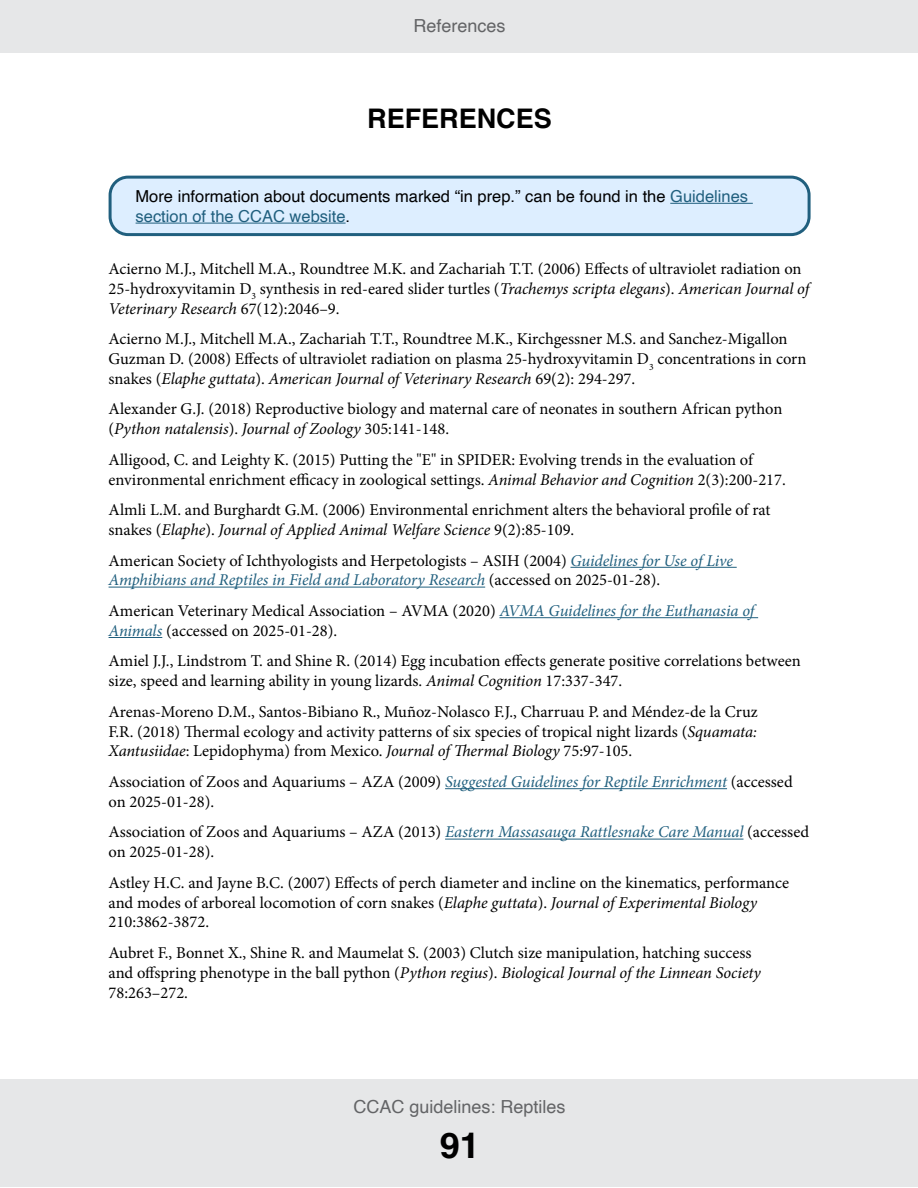
<style>
.page{position:relative;width:918px;height:1188px;background:#fff}
.page>*{position:absolute;margin:0;border:0;box-sizing:border-box;transform-origin:0 0}
.t1{font:700 36px "Helvetica";color:#000}
.Heading_2{font:700 27px "Helvetica";color:#000}
.t2{font:18px "Helvetica";color:#636466}
.References{font:16.5px/19.8px "Minion Pro";color:#000}
.Guideline_Text{font:16.5px/19.8px "Helvetica";color:#000}
.s1{color:#205f7e}
.s2{font-style:italic}
.s3{font-style:italic;color:#205f7e}
</style>
<div class="page">
<div style="left:1px;top:0;width:917px;height:53px;background:#e6e7e8"></div>
<div style="left:1px;top:1079px;width:917px;height:108px;background:#e6e7e8"></div>
<div style="left:110px;top:177px;width:699px;height:58px;background:#def;border-radius:18px"></div>
<div style="left:109px;top:176px;width:702px;height:60px;border:3px solid #205f7e;border-radius:18px"></div>
<hr style="left:670px;top:203px;width:83px;height:1px;background:#205f7e">
<hr style="left:136px;top:223px;width:210px;height:1px;background:#205f7e">
<hr style="left:570px;top:567px;width:167px;height:1px;background:#205f7e">
<hr style="left:109px;top:587px;width:376px;height:1px;background:#205f7e">
<hr style="left:499px;top:617px;width:259px;height:1px;background:#205f7e">
<hr style="left:109px;top:637px;width:53px;height:1px;background:#205f7e">
<hr style="left:445px;top:788px;width:282px;height:1px;background:#205f7e">
<hr style="left:445px;top:839px;width:299px;height:1px;background:#205f7e">
<p class="t2" style="left:414px;top:12px;width:94px">References</p>
<p class="Heading_2" style="left:367px;top:102px;width:186px">REFERENCES</p>
<p class="Guideline_Text" style="left:136px;top:187px;width:614px">More information about documents marked “in prep.” can be found in the <span class="s1">Guidelines section of the CCAC website</span>.</p>
<p class="References" style="left:109px;top:259px;width:702px">Acierno M.J., Mitchell M.A., Roundtree M.K. and Zachariah T.T. (2006) Effects of ultraviolet radiation on<br>25-hydroxyvitamin D<sub>3</sub> synthesis in red-eared slider turtles (<span class="s2">Trachemys scripta elegans</span>). <span class="s2">American Journal of<br>Veterinary Research</span> 67(12):2046–9.</p>
<p class="References" style="left:109px;top:329px;width:699px">Acierno M.J., Mitchell M.A., Zachariah T.T., Roundtree M.K., Kirchgessner M.S. and Sanchez-Migallon<br>Guzman D. (2008) Effects of ultraviolet radiation on plasma 25-hydroxyvitamin D<sub>3</sub> concentrations in corn snakes (<span class="s2">Elaphe guttata</span>). <span class="s2">American Journal of Veterinary Research</span> 69(2): 294-297.</p>
<p class="References" style="left:109px;top:399px;width:675px">Alexander G.J. (2018) Reproductive biology and maternal care of neonates in southern African python (<span class="s2">Python natalensis</span>). <span class="s2">Journal of Zoology</span> 305:141-148.</p>
<p class="References" style="left:109px;top:450px;width:679px">Alligood, C. and Leighty K. (2015) Putting the "E" in SPIDER: Evolving trends in the evaluation of environmental enrichment efficacy in zoological settings. <span class="s2">Animal Behavior and Cognition</span> 2(3):200-217.</p>
<p class="References" style="left:109px;top:500px;width:663px">Almli L.M. and Burghardt G.M. (2006) Environmental enrichment alters the behavioral profile of rat snakes (<span class="s2">Elaphe</span>). <span class="s2">Journal of Applied Animal Welfare Science</span> 9(2):85-109.</p>
<p class="References" style="left:109px;top:551px;width:626px">American Society of Ichthyologists and Herpetologists – ASIH (2004) <span class="s3">Guidelines for Use of Live<br>Amphibians and Reptiles in Field and Laboratory Research</span> (accessed on 2025-01-28).</p>
<p class="References" style="left:109px;top:601px;width:647px">American Veterinary Medical Association – AVMA (2020) <span class="s3">AVMA Guidelines for the Euthanasia of<br>Animals</span> (accessed on 2025-01-28).</p>
<p class="References" style="left:109px;top:651px;width:694px">Amiel J.J., Lindstrom T. and Shine R. (2014) Egg incubation effects generate positive correlations between size, speed and learning ability in young lizards. <span class="s2">Animal Cognition</span> 17:337-347.</p>
<p class="References" style="left:109px;top:702px;width:651px;text-align:justify">Arenas-Moreno D.M., Santos-Bibiano R., Muñoz-Nolasco F.J., Charruau P. and Méndez-de la Cruz F.R. (2018) Thermal ecology and activity patterns of six species of tropical night lizards (<span class="s2">Squamata:<br>Xantusiidae</span>: Lepidophyma) from Mexico. <span class="s2">Journal of Thermal Biology</span> 75:97-105.</p>
<p class="References" style="left:109px;top:772px;width:686px">Association of Zoos and Aquariums – AZA (2009) <span class="s3">Suggested Guidelines for Reptile Enrichment</span> (accessed on 2025-01-28).</p>
<p class="References" style="left:109px;top:822px;width:702px">Association of Zoos and Aquariums – AZA (2013) <span class="s3">Eastern Massasauga Rattlesnake Care Manual</span> (accessed on 2025-01-28).</p>
<p class="References" style="left:109px;top:873px;width:682px">Astley H.C. and Jayne B.C. (2007) Effects of perch diameter and incline on the kinematics, performance and modes of arboreal locomotion of corn snakes (<span class="s2">Elaphe guttata</span>). <span class="s2">Journal of Experimental Biology<br></span>210:3862-3872.</p>
<p class="References" style="left:109px;top:943px;width:654px">Aubret F., Bonnet X., Shine R. and Maumelat S. (2003) Clutch size manipulation, hatching success and offspring phenotype in the ball python (<span class="s2">Python regius</span>). <span class="s2">Biological Journal of the Linnean Society<br></span>78:263–272.</p>
<p class="t2" style="left:354px;top:1093px;width:214px">CCAC guidelines: Reptiles</p>
<h1 class="t1" style="left:440px;top:1124px;width:42px">91</h1>
</div>
